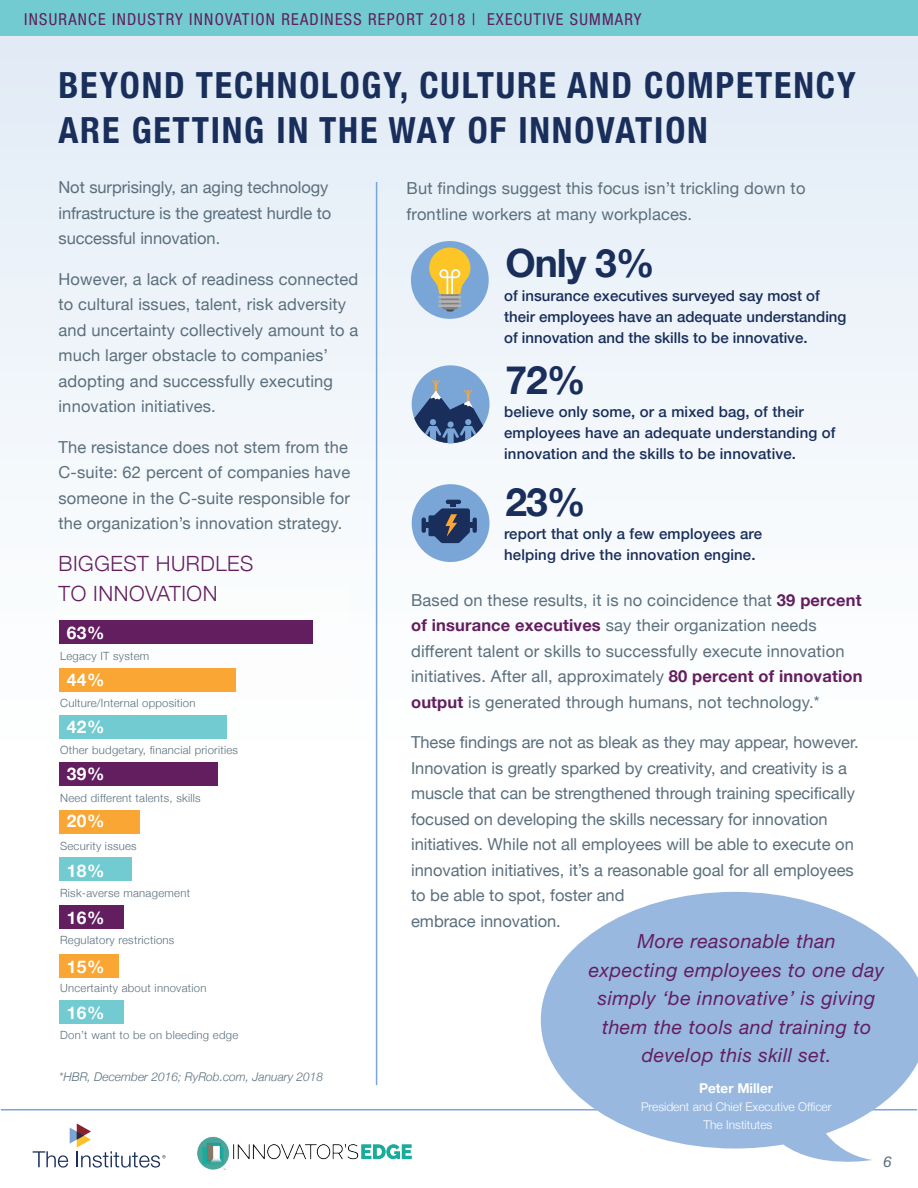
<style>
.page{position:relative;width:918px;height:1188px;background:#fff}
.page>*{position:absolute;margin:0;border:0;box-sizing:border-box;transform-origin:0 0}
.t1{font:700 39px "Helvetica Neue";letter-spacing:-.025em;color:#192e5a}
.t2{font:700 condensed 36px/45px "Helvetica Neue";letter-spacing:.05em;color:#192e5a}
.t3{font:300 21px/30px "Helvetica Neue";letter-spacing:.025em;color:#631e5f}
.t4{font:italic 19.5px/28.5px "Helvetica Neue LT Std";letter-spacing:.025em;color:#631e5f;text-align:center}
.t5{font:700 17.4px "Helvetica Neue";letter-spacing:.025em;color:#fff}
.t6{font:16.5px/25.5px "Helvetica Neue";letter-spacing:.01em;color:#5b6f7c}
.t7{font:condensed 16.5px "Helvetica Neue LT Std";letter-spacing:.075em;color:#631e5f}
.t8{font:500 15px/21px "Helvetica Neue";letter-spacing:.01em;color:#192e5a}
.t9{font:italic 15px "Helvetica Neue LT Std";color:#5b6f7c}
.t10{font:700 13.5px "Helvetica Neue";color:#fff}
.t11{font:300 12px/18px "Helvetica Neue";color:#fff;text-align:center}
.t12{font:italic 300 12px "Helvetica Neue";color:#5b6f7c}
.t13{font:300 11.25px "Helvetica Neue";letter-spacing:.025em;color:#5b6f7c}
.s1{font-weight:700;color:#631e5f}
</style>
<div class="page">
<div style="left:0;top:0;width:918px;height:1109px;background:linear-gradient(to bottom,#e4edf7,#fff)"></div>
<div style="left:58px;top:586px;width:290px;height:485px;background:#fff"></div>
<hr style="left:376px;top:182px;width:1px;height:903px;background:#7aa6d7">
<div style="left:0;top:0;width:917px;height:36px;background:#71cbd1"></div>
<hr style="left:1px;top:1109px;width:916px;height:1px;background:#7aa6d7">
<svg style="left:541px;top:892px;width:377px;height:270px;fill:#98b8e0"></svg>
<div style="left:59px;top:620px;width:253px;height:24px;background:#631e5f"></div>
<div style="left:59px;top:668px;width:176px;height:24px;background:#faa634"></div>
<div style="left:59px;top:715px;width:167px;height:24px;background:#71cbd1"></div>
<div style="left:59px;top:762px;width:158px;height:24px;background:#631e5f"></div>
<div style="left:59px;top:810px;width:80px;height:24px;background:#faa634"></div>
<div style="left:59px;top:858px;width:72px;height:23px;background:#71cbd1"></div>
<div style="left:59px;top:905px;width:64px;height:24px;background:#631e5f"></div>
<div style="left:59px;top:954px;width:60px;height:24px;background:#faa634"></div>
<div style="left:59px;top:1000px;width:64px;height:24px;background:#71cbd1"></div>
<div style="left:411px;top:241px;width:78px;height:78px;background:#7aa6d7;border-radius:50%"></div>
<div style="left:446px;top:306px;width:8px;height:6px;background:#4c4c4c;border-radius:3px"></div>
<svg style="left:429px;top:247px;width:42px;height:63px"></svg>
<hr style="left:438px;top:296px;width:23px;height:3px;background:#b3b3b3">
<hr style="left:438px;top:300px;width:23px;height:3px;background:#b3b3b3">
<hr style="left:438px;top:304px;width:23px;height:3px;background:#b3b3b3">
<svg style="left:412px;top:365px;width:78px;height:78px"></svg>
<svg style="left:412px;top:484px;width:78px;height:78px"></svg>
<svg style="left:33px;top:1123px;width:133px;height:45px"></svg>
<img style="left:197px;top:1136px;width:215px;height:34px">
<p class="t7" style="left:24px;top:10px;width:619px">INSURANCE INDUSTRY INNOVATION READINESS REPORT 2018 | EXECUTIVE SUMMARY</p>
<h2 class="t2" style="left:58px;top:61px;width:799px">BEYOND TECHNOLOGY, CULTURE AND COMPETENCY<br>ARE GETTING IN THE WAY OF INNOVATION</h2>
<p class="t6" style="left:58px;top:176px;width:274px">Not surprisingly, an aging technology infrastructure is the greatest hurdle to successful innovation.</p>
<p class="t6" style="left:58px;top:267px;width:301px">However, a lack of readiness connected to cultural issues, talent, risk adversity and uncertainty collectively amount to a much larger obstacle to companies’ adopting and successfully executing innovation initiatives.</p>
<p class="t6" style="left:58px;top:435px;width:293px">The resistance does not stem from the C-suite: 62 percent of companies have someone in the C-suite responsible for the organization’s innovation strategy.</p>
<p class="t3" style="left:59px;top:547px;width:196px">BIGGEST HURDLES<br>TO INNOVATION</p>
<p class="t5" style="left:67px;top:619px;width:39px">63%</p>
<p class="t13" style="left:60px;top:647px;width:91px">Legacy IT system</p>
<p class="t5" style="left:67px;top:666px;width:39px">44%</p>
<p class="t13" style="left:60px;top:694px;width:137px">Culture/Internal opposition</p>
<p class="t5" style="left:67px;top:713px;width:39px">42%</p>
<p class="t13" style="left:60px;top:741px;width:179px">Other budgetary, financial priorities</p>
<p class="t5" style="left:67px;top:760px;width:39px">39%</p>
<p class="t13" style="left:60px;top:789px;width:142px">Need different talents, skills</p>
<p class="t5" style="left:67px;top:807px;width:39px">20%</p>
<p class="t13" style="left:60px;top:836px;width:78px">Security issues</p>
<p class="t5" style="left:67px;top:857px;width:39px">18%</p>
<p class="t13" style="left:60px;top:884px;width:131px">Risk-averse management</p>
<p class="t5" style="left:67px;top:904px;width:39px">16%</p>
<p class="t13" style="left:60px;top:931px;width:116px">Regulatory restrictions</p>
<p class="t5" style="left:67px;top:953px;width:39px">15%</p>
<p class="t13" style="left:60px;top:979px;width:148px">Uncertainty about innovation</p>
<p class="t5" style="left:67px;top:999px;width:39px">16%</p>
<p class="t13" style="left:60px;top:1026px;width:180px">Don’t want to be on bleeding edge</p>
<p class="t12" style="left:59px;top:1067px;width:266px">*HBR, December 2016; RyRob.com, January 2018</p>
<p class="t6" style="left:407px;top:177px;width:400px">But findings suggest this focus isn’t trickling down to frontline workers at many workplaces.</p>
<h1 class="t1" style="left:505px;top:233px;width:151px">Only 3%</h1>
<p class="t8" style="left:504px;top:284px;width:344px">of insurance executives surveyed say most of their employees have an adequate understanding of innovation and the skills to be innovative.</p>
<h1 class="t1" style="left:505px;top:350px;width:82px">72%</h1>
<p class="t8" style="left:504px;top:400px;width:333px">believe only some, or a mixed bag, of their employees have an adequate understanding of innovation and the skills to be innovative.</p>
<h1 class="t1" style="left:505px;top:472px;width:82px">23%</h1>
<p class="t8" style="left:504px;top:522px;width:259px">report that only a few employees are helping drive the innovation engine.</p>
<p class="t6" style="left:411px;top:588px;width:453px">Based on these results, it is no coincidence that <span class="s1">39 percent of insurance executives</span> say their organization needs different talent or skills to successfully execute innovation initiatives. After all, approximately <span class="s1">80 percent of innovation output</span> is generated through humans, not technology.*</p>
<p class="t6" style="left:411px;top:731px;width:449px">These findings are not as bleak as they may appear, however.<br>Innovation is greatly sparked by creativity, and creativity is a muscle that can be strengthened through training specifically focused on developing the skills necessary for innovation initiatives. While not all employees will be able to execute on innovation initiatives, it’s a reasonable goal for all employees to be able to spot, foster and<br>embrace innovation.</p>
<p class="t4" style="left:589px;top:927px;width:297px">More reasonable than<br>expecting employees to one day simply ‘be innovative’ is giving them the tools and training to develop this skill set.</p>
<p class="t10" style="left:699px;top:1077px;width:75px">Peter Miller</p>
<p class="t11" style="left:641px;top:1096px;width:192px">President and Chief Executive Officer<br>The Institutes</p>
<p class="t9" style="left:884px;top:1153px;width:10px">6</p>
</div>
